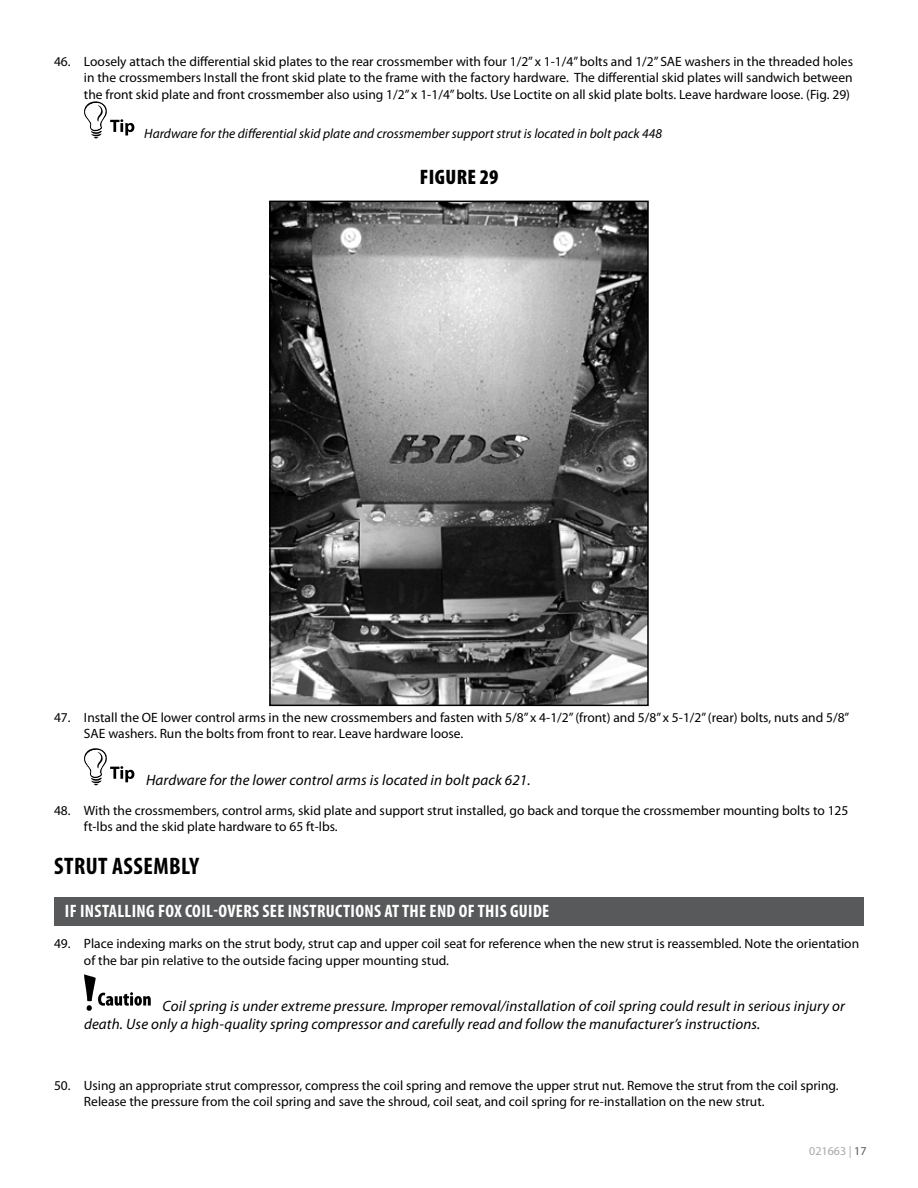
<style>
.page{position:relative;width:918px;height:1188px;background:#fff}
.page>*{position:absolute;margin:0;border:0;box-sizing:border-box;transform-origin:0 0}
.t1{font:700 condensed 24px "Myriad Pro";letter-spacing:.02em;color:#000}
.t2{font:900 condensed 21px "Myriad Pro";letter-spacing:.02em;color:#000}
.t3{font:700 condensed 18px "Myriad Pro";letter-spacing:.02em;color:#fff}
.t4{font:italic 15px/18px "Myriad Pro";letter-spacing:.01em;color:#000}
.t5{font:13.5px/16.2px "Myriad Pro";color:#000}
.t6{font:italic 13.5px "Myriad Pro";color:#000}
.t7{font:12px "Myriad Pro";color:#a7a9ac}
.s1{color:#58595b}
</style>
<div class="page">
<svg style="left:84px;top:101px;width:50px;height:38px"></svg>
<img style="left:272px;top:204px;width:374px;height:499px">
<div style="left:269px;top:201px;width:380px;height:505px;border:2px solid #000"></div>
<svg style="left:84px;top:748px;width:50px;height:38px"></svg>
<div style="left:54px;top:897px;width:810px;height:28px;background:#58595b"></div>
<svg style="left:84px;top:974px;width:67px;height:37px"></svg>
<p class="t5" style="left:84px;top:53px;width:771px;text-align:justify;text-indent:-30px">46. Loosely attach the differential skid plates to the rear crossmember with four 1/2” x 1-1/4” bolts and 1/2” SAE washers in the threaded holes in the crossmembers Install the front skid plate to the frame with the factory hardware. The differential skid plates will sandwich between the front skid plate and front crossmember also using 1/2” x 1-1/4” bolts. Use Loctite on all skid plate bolts. Leave hardware loose. (Fig. 29)</p>
<p class="t6" style="left:144px;top:126px;width:519px">Hardware for the differential skid plate and crossmember support strut is located in bolt pack 448</p>
<h2 class="t2" style="left:420px;top:165px;width:80px">FIGURE 29</h2>
<p class="t5" style="left:84px;top:709px;width:767px;text-indent:-30px">47. Install the OE lower control arms in the new crossmembers and fasten with 5/8” x 4-1/2” (front) and 5/8” x 5-1/2” (rear) bolts, nuts and 5/8”<br>SAE washers. Run the bolts from front to rear. Leave hardware loose.</p>
<p class="t4" style="left:146px;top:771px;width:386px">Hardware for the lower control arms is located in bolt pack 621.</p>
<p class="t5" style="left:84px;top:802px;width:766px;text-indent:-30px">48. With the crossmembers, control arms, skid plate and support strut installed, go back and torque the crossmember mounting bolts to 125 ft-lbs and the skid plate hardware to 65 ft-lbs.</p>
<h1 class="t1" style="left:54px;top:851px;width:146px">STRUT ASSEMBLY</h1>
<h3 class="t3" style="left:65px;top:900px;width:486px">IF INSTALLING FOX COIL-OVERS SEE INSTRUCTIONS AT THE END OF THIS GUIDE</h3>
<p class="t5" style="left:84px;top:936px;width:777px;text-indent:-30px">49. Place indexing marks on the strut body, strut cap and upper coil seat for reference when the new strut is reassembled. Note the orientation of the bar pin relative to the outside facing upper mounting stud.</p>
<p class="t4" style="left:84px;top:997px;width:762px;text-indent:78px">Coil spring is under extreme pressure. Improper removal/installation of coil spring could result in serious injury or death. Use only a high-quality spring compressor and carefully read and follow the manufacturer’s instructions.</p>
<p class="t5" style="left:84px;top:1077px;width:756px;text-indent:-30px">50. Using an appropriate strut compressor, compress the coil spring and remove the upper strut nut. Remove the strut from the coil spring.<br>Release the pressure from the coil spring and save the shroud, coil seat, and coil spring for re-installation on the new strut.</p>
<p class="t7" style="left:809px;top:1143px;width:59px">021663 | <span class="s1">17</span></p>
</div>
